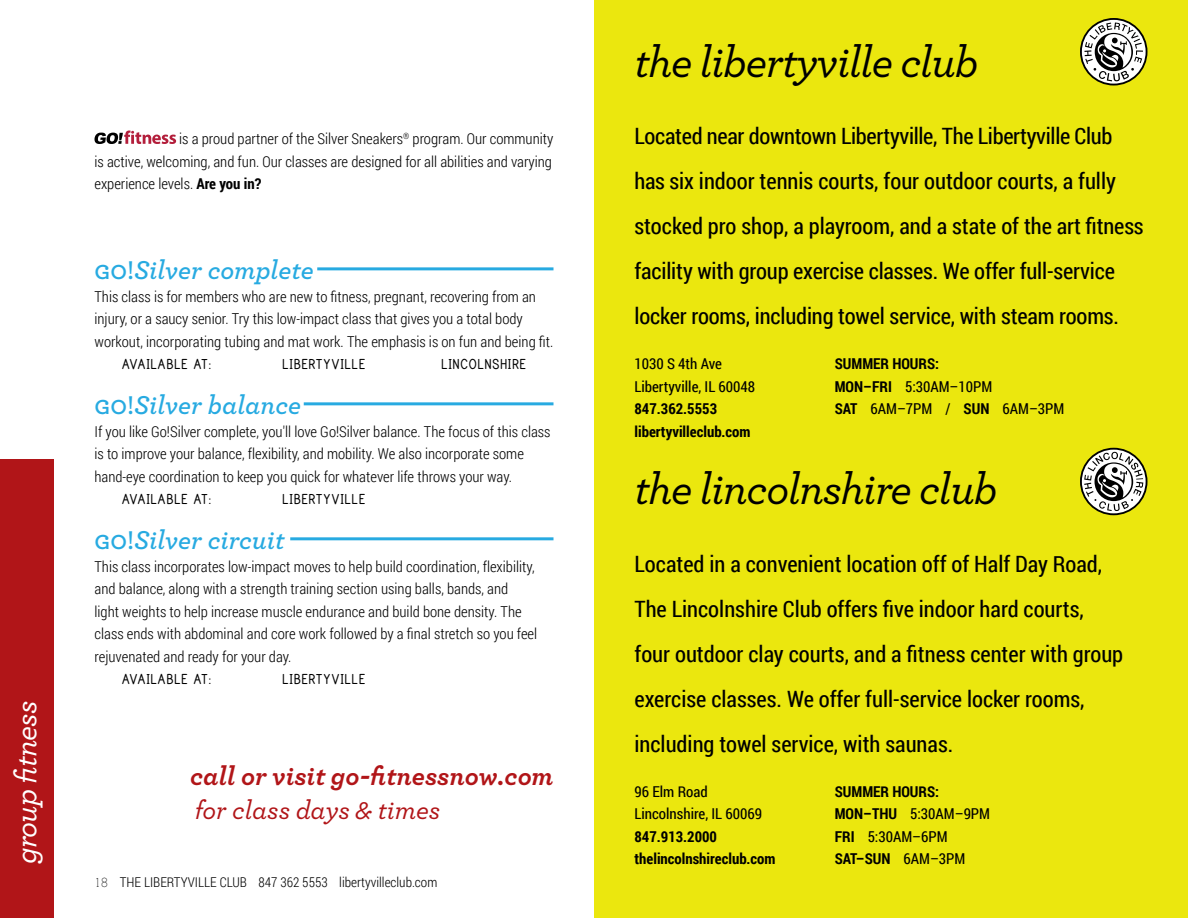
<style>
.page{position:relative;width:1188px;height:918px;background:#fff}
.page>*{position:absolute;margin:0;border:0;box-sizing:border-box;transform-origin:0 0}
.t1{font:italic 500 45px "Archer";letter-spacing:-.025em;color:#000}
.t2{font:italic 500 31.5px "Archer";letter-spacing:-.025em;color:#fff}
.t3{font:italic 600 27px "Archer";color:#27aae1}
.t4{font:italic 700 27px "Archer";color:#b11518}
.t5{font:italic 500 27px "Archer";color:#b11518}
.t6{font:22.5px/45px "Roboto Condensed";color:#000}
.t7{font:700 16.5px "Print";color:#000}
.t8{font:300 15px/22.5px "Roboto Condensed";color:#000}
.t9{font:700 15px/22.5px "Roboto Condensed";color:#000}
.t10{font:15px/22.5px "Roboto Condensed";color:#000}
.t11{font:300 13.5px "Roboto Condensed";color:#000}
.s1{font-weight:700}
.s2{font-family:"Archer Semibold SC";font-weight:400;font-style:normal}
.s3{font-family:"Print Clearly";font-weight:400;font-size:15px}
.s4{font-weight:400}
</style>
<div class="page">
<div style="left:0;top:459px;width:54px;height:459px;background:#b11518"></div>
<svg style="left:94px;top:130px;width:82px;height:14px"></svg>
<hr style="left:317px;top:267px;width:237px;height:3px;background:#27aae1">
<hr style="left:304px;top:402px;width:250px;height:3px;background:#27aae1">
<hr style="left:290px;top:537px;width:264px;height:3px;background:#27aae1">
<div style="left:594px;top:0;width:594px;height:918px;background:#ebe70e"></div>
<svg style="left:1080px;top:18px;width:68px;height:68px"></svg>
<svg style="left:1080px;top:448px;width:68px;height:67px"></svg>
<h2 class="t2" style="left:3px;top:864px;width:164px;rotate:-90deg">group fitness</h2>
<p class="t8" style="left:95px;top:127px;width:460px;text-align:justify;text-indent:85px">is a proud partner of the Silver Sneakers<sup>®</sup> program. Our community is active, welcoming, and fun. Our classes are designed for all abilities and varying experience levels. <span class="s1">Are you in?</span></p>
<h3 class="t3" style="left:94px;top:250px;width:221px"><span class="s2">go!</span>Silver complete</h3>
<p class="t8" style="left:94px;top:284px;width:460px">This class is for members who are new to fitness, pregnant, recovering from an injury, or a saucy senior. Try this low-impact class that gives you a total body workout, incorporating tubing and mat work. The emphasis is on fun and being fit.</p>
<p class="t7" style="left:122px;top:357px;width:91px">AVAILABLE AT:</p>
<p class="t7" style="left:282px;top:357px;width:85px">LIBERTYVILLE</p>
<p class="t7" style="left:441px;top:357px;width:87px">LINCOLNSHIRE</p>
<h3 class="t3" style="left:94px;top:385px;width:208px"><span class="s2">go!</span>Silver balance</h3>
<p class="t8" style="left:94px;top:419px;width:458px">If you like Go!Silver complete, you'll love Go!Silver balance. The focus of this class is to improve your balance, flexibility, and mobility. We also incorporate some hand-eye coordination to keep you quick for whatever life throws your way.</p>
<p class="t7" style="left:122px;top:492px;width:91px">AVAILABLE AT:</p>
<p class="t7" style="left:282px;top:492px;width:85px">LIBERTYVILLE</p>
<h3 class="t3" style="left:94px;top:520px;width:192px"><span class="s2">go!</span>Silver circuit</h3>
<p class="t8" style="left:94px;top:554px;width:444px">This class incorporates low-impact moves to help build coordination, flexibility, and balance, along with a strength training section using balls, bands, and<br>light weights to help increase muscle endurance and build bone density. The class ends with abdominal and core work followed by a final stretch so you feel rejuvenated and ready for your day.</p>
<p class="t7" style="left:122px;top:672px;width:91px">AVAILABLE AT:</p>
<p class="t7" style="left:282px;top:672px;width:85px">LIBERTYVILLE</p>
<h3 class="t4" style="left:190px;top:755px;width:365px">call or visit go-fitnessnow.com</h3>
<h3 class="t5" style="left:195px;top:790px;width:247px">for class days &amp; times</h3>
<p class="t11" style="left:94px;top:872px;width:344px"><span class="s3">18</span> THE LIBERTYVILLE CLUB 847 362 5553 libertyvilleclub.com</p>
<h1 class="t1" style="left:634px;top:28px;width:346px">the libertyville club</h1>
<p class="t6" style="left:634px;top:113px;width:511px">Located near downtown Libertyville, The Libertyville Club has six indoor tennis courts, four outdoor courts, a fully stocked pro shop, a playroom, and a state of the art fitness facility with group exercise classes. We offer full-service locker rooms, including towel service, with steam rooms.</p>
<p class="t10" style="left:634px;top:352px;width:122px">1030 S 4th Ave<br>Libertyville, IL 60048</p>
<p class="t9" style="left:634px;top:397px;width:118px">847.362.5553 libertyvilleclub.com</p>
<p class="t10" style="left:835px;top:352px;width:231px"><span class="s1">SUMMER HOURS:<br>MON–FRI</span> 5:30AM–10PM<br><span class="s1">SAT</span> 6AM–7PM / <span class="s1">SUN</span> 6AM–3PM</p>
<h1 class="t1" style="left:634px;top:456px;width:364px">the lincolnshire club</h1>
<p class="t6" style="left:634px;top:540px;width:490px">Located in a convenient location off of Half Day Road, The Lincolnshire Club offers five indoor hard courts, four outdoor clay courts, and a fitness center with group exercise classes. We offer full-service locker rooms, including towel service, with saunas.</p>
<p class="t10" style="left:634px;top:779px;width:129px">96 Elm Road<br>Lincolnshire, IL 60069</p>
<p class="t9" style="left:634px;top:824px;width:143px">847.913.2000 thelincolnshireclub.com</p>
<p class="t9" style="left:835px;top:779px;width:157px">SUMMER HOURS:<br>MON–THU <span class="s4">5:30AM–9PM<br></span>FRI <span class="s4">5:30AM–6PM<br></span>SAT–SUN <span class="s4">6AM–3PM</span></p>
</div>
